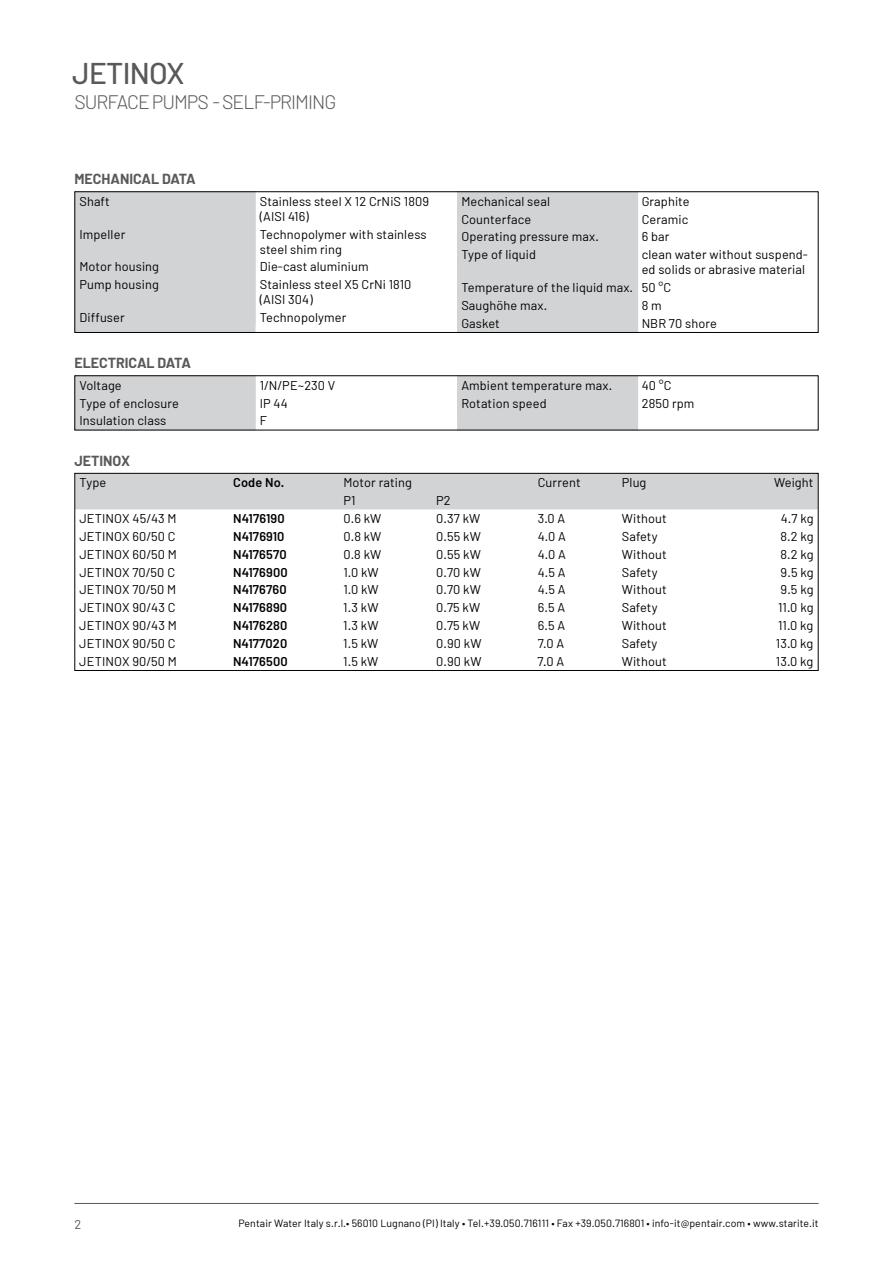
<style>
.page{position:relative;width:893px;height:1263px;background:#fff}
.page>*{position:absolute;margin:0;border:0;box-sizing:border-box;transform-origin:0 0}
.t1{font:500 30px "Barlow";letter-spacing:-.025em;color:#58595b}
.t2{font:300 19.5px "Barlow";letter-spacing:-.05em;color:#58595b}
.t3{font:700 14.25px "Barlow";color:#58595b}
.t4{font:12.75px/15px "Barlow";letter-spacing:.01em;color:#000}
.t5{font:600 12.75px "Barlow";letter-spacing:.01em;color:#000}
.t6{font:12.75px "Barlow";color:#58595b}
.t7{font:10.5px "Barlow";letter-spacing:.01em;color:#000}
</style>
<div class="page">
<hr style="left:74px;top:1203px;width:745px;height:1px;background:#58595b">
<svg style="left:76px;top:193px;width:562px;height:138px"></svg>
<div style="left:76px;top:193px;width:179px;height:133px;background:#d1d3d4"></div>
<div style="left:457px;top:193px;width:180px;height:138px;background:#d1d3d4"></div>
<div style="left:74px;top:191px;width:745px;height:142px;border:1px solid #000"></div>
<svg style="left:76px;top:377px;width:562px;height:51px"></svg>
<div style="left:76px;top:475px;width:741px;height:34px;background:#d1d3d4"></div>
<div style="left:74px;top:473px;width:745px;height:198px;border:1px solid #000"></div>
<h1 class="t1" style="left:72px;top:55px;width:114px">JETINOX</h1>
<h2 class="t2" style="left:74px;top:90px;width:263px">SURFACE PUMPS - SELF-PRIMING</h2>
<p class="t3" style="left:74px;top:170px;width:123px">MECHANICAL DATA</p>
<p class="t4" style="left:79px;top:193px;width:32px">Shaft</p>
<p class="t4" style="left:260px;top:193px;width:171px">Stainless steel X 12 CrNiS 1809 (AISI 416)</p>
<p class="t4" style="left:79px;top:226px;width:47px">Impeller</p>
<p class="t4" style="left:260px;top:226px;width:168px">Technopolymer with stainless steel shim ring</p>
<p class="t4" style="left:79px;top:259px;width:81px">Motor housing</p>
<p class="t4" style="left:260px;top:259px;width:110px">Die-cast aluminium</p>
<p class="t4" style="left:79px;top:277px;width:81px">Pump housing</p>
<p class="t4" style="left:260px;top:277px;width:153px">Stainless steel X5 CrNi 1810 (AISI 304)</p>
<p class="t4" style="left:79px;top:310px;width:47px">Diffuser</p>
<p class="t4" style="left:260px;top:310px;width:88px">Technopolymer</p>
<p class="t3" style="left:74px;top:354px;width:118px">ELECTRICAL DATA</p>
<p class="t4" style="left:79px;top:377px;width:44px">Voltage</p>
<p class="t4" style="left:260px;top:377px;width:77px">1/N/PE~230 V</p>
<p class="t4" style="left:79px;top:395px;width:101px">Type of enclosure</p>
<p class="t4" style="left:260px;top:395px;width:29px">IP 44</p>
<p class="t4" style="left:79px;top:413px;width:88px">Insulation class</p>
<p class="t4" style="left:260px;top:413px;width:9px">F</p>
<p class="t3" style="left:74px;top:452px;width:57px">JETINOX</p>
<p class="t4" style="left:461px;top:193px;width:90px">Mechanical seal</p>
<p class="t4" style="left:642px;top:193px;width:49px">Graphite</p>
<p class="t4" style="left:461px;top:211px;width:71px">Counterface</p>
<p class="t4" style="left:642px;top:211px;width:48px">Ceramic</p>
<p class="t4" style="left:461px;top:229px;width:139px">Operating pressure max.</p>
<p class="t4" style="left:642px;top:229px;width:29px">6 bar</p>
<p class="t4" style="left:461px;top:247px;width:76px">Type of liquid</p>
<p class="t4" style="left:642px;top:247px;width:168px">clean water without suspend&shy;ed solids or abrasive material</p>
<p class="t4" style="left:461px;top:278px;width:211px;line-height:17.9px">Temperature of the liquid max. 50 °C<br>Saughöhe max.</p>
<p class="t4" style="left:642px;top:298px;width:21px">8 m</p>
<p class="t4" style="left:461px;top:315px;width:40px">Gasket</p>
<p class="t4" style="left:642px;top:315px;width:77px">NBR 70 shore</p>
<p class="t4" style="left:461px;top:377px;width:152px">Ambient temperature max.</p>
<p class="t4" style="left:642px;top:377px;width:31px">40 °C</p>
<p class="t4" style="left:461px;top:395px;width:87px">Rotation speed</p>
<p class="t4" style="left:642px;top:395px;width:54px">2850 rpm</p>
<p class="t4" style="left:79px;top:475px;width:28px">Type</p>
<p class="t5" style="left:233px;top:475px;width:53px">Code No.</p>
<p class="t4" style="left:343px;top:475px;width:70px">Motor rating</p>
<p class="t4" style="left:538px;top:475px;width:44px">Current</p>
<p class="t4" style="left:622px;top:475px;width:26px">Plug</p>
<p class="t4" style="left:774px;top:475px;width:41px">Weight</p>
<p class="t4" style="left:343px;top:493px;width:14px">P1</p>
<p class="t4" style="left:436px;top:493px;width:16px">P2</p>
<p class="t4" style="left:79px;top:511px;width:99px">JETINOX 45/43 M</p>
<p class="t5" style="left:233px;top:510px;width:53px">N4176190</p>
<p class="t4" style="left:343px;top:511px;width:39px">0.6 kW</p>
<p class="t4" style="left:436px;top:511px;width:46px">0.37 kW</p>
<p class="t4" style="left:538px;top:511px;width:29px">3.0 A</p>
<p class="t4" style="left:622px;top:511px;width:46px">Without</p>
<p class="t4" style="left:781px;top:511px;width:34px">4.7 kg</p>
<p class="t4" style="left:79px;top:528px;width:98px">JETINOX 60/50 C</p>
<p class="t5" style="left:233px;top:528px;width:53px">N4176910</p>
<p class="t4" style="left:343px;top:528px;width:40px">0.8 kW</p>
<p class="t4" style="left:436px;top:528px;width:46px">0.55 kW</p>
<p class="t4" style="left:538px;top:528px;width:30px">4.0 A</p>
<p class="t4" style="left:622px;top:528px;width:37px">Safety</p>
<p class="t4" style="left:780px;top:528px;width:35px">8.2 kg</p>
<p class="t4" style="left:79px;top:546px;width:99px">JETINOX 60/50 M</p>
<p class="t5" style="left:233px;top:546px;width:55px">N4176570</p>
<p class="t4" style="left:343px;top:546px;width:40px">0.8 kW</p>
<p class="t4" style="left:436px;top:546px;width:46px">0.55 kW</p>
<p class="t4" style="left:538px;top:546px;width:30px">4.0 A</p>
<p class="t4" style="left:622px;top:546px;width:46px">Without</p>
<p class="t4" style="left:780px;top:546px;width:35px">8.2 kg</p>
<p class="t4" style="left:79px;top:564px;width:97px">JETINOX 70/50 C</p>
<p class="t5" style="left:233px;top:564px;width:56px">N4176900</p>
<p class="t4" style="left:343px;top:564px;width:37px">1.0 kW</p>
<p class="t4" style="left:436px;top:564px;width:46px">0.70 kW</p>
<p class="t4" style="left:538px;top:564px;width:29px">4.5 A</p>
<p class="t4" style="left:622px;top:564px;width:37px">Safety</p>
<p class="t4" style="left:781px;top:564px;width:34px">9.5 kg</p>
<p class="t4" style="left:79px;top:582px;width:99px">JETINOX 70/50 M</p>
<p class="t5" style="left:233px;top:582px;width:55px">N4176760</p>
<p class="t4" style="left:343px;top:582px;width:37px">1.0 kW</p>
<p class="t4" style="left:436px;top:582px;width:46px">0.70 kW</p>
<p class="t4" style="left:538px;top:582px;width:29px">4.5 A</p>
<p class="t4" style="left:622px;top:582px;width:46px">Without</p>
<p class="t4" style="left:781px;top:582px;width:34px">9.5 kg</p>
<p class="t4" style="left:79px;top:600px;width:98px">JETINOX 90/43 C</p>
<p class="t5" style="left:233px;top:600px;width:56px">N4176890</p>
<p class="t4" style="left:343px;top:600px;width:37px">1.3 kW</p>
<p class="t4" style="left:436px;top:600px;width:46px">0.75 kW</p>
<p class="t4" style="left:538px;top:600px;width:29px">6.5 A</p>
<p class="t4" style="left:622px;top:600px;width:37px">Safety</p>
<p class="t4" style="left:778px;top:600px;width:37px">11.0 kg</p>
<p class="t4" style="left:79px;top:618px;width:99px">JETINOX 90/43 M</p>
<p class="t5" style="left:233px;top:618px;width:56px">N4176280</p>
<p class="t4" style="left:343px;top:618px;width:37px">1.3 kW</p>
<p class="t4" style="left:436px;top:618px;width:46px">0.75 kW</p>
<p class="t4" style="left:538px;top:618px;width:29px">6.5 A</p>
<p class="t4" style="left:622px;top:618px;width:46px">Without</p>
<p class="t4" style="left:778px;top:618px;width:37px">11.0 kg</p>
<p class="t4" style="left:79px;top:635px;width:98px">JETINOX 90/50 C</p>
<p class="t5" style="left:233px;top:635px;width:56px">N4177020</p>
<p class="t4" style="left:343px;top:635px;width:37px">1.5 kW</p>
<p class="t4" style="left:436px;top:635px;width:47px">0.90 kW</p>
<p class="t4" style="left:538px;top:635px;width:28px">7.0 A</p>
<p class="t4" style="left:622px;top:635px;width:37px">Safety</p>
<p class="t4" style="left:776px;top:635px;width:39px">13.0 kg</p>
<p class="t4" style="left:79px;top:653px;width:99px">JETINOX 90/50 M</p>
<p class="t5" style="left:233px;top:653px;width:56px">N4176500</p>
<p class="t4" style="left:343px;top:653px;width:37px">1.5 kW</p>
<p class="t4" style="left:436px;top:653px;width:47px">0.90 kW</p>
<p class="t4" style="left:538px;top:653px;width:28px">7.0 A</p>
<p class="t4" style="left:622px;top:653px;width:46px">Without</p>
<p class="t4" style="left:776px;top:653px;width:39px">13.0 kg</p>
<p class="t6" style="left:74px;top:1216px;width:8px">2</p>
<p class="t7" style="left:238px;top:1216px;width:582px">Pentair Water Italy s.r.l.• 56010 Lugnano (PI) Italy • Tel.+39.050.716111 • Fax +39.050.716801 • info-it@pentair.com • www.starite.it</p>
</div>
